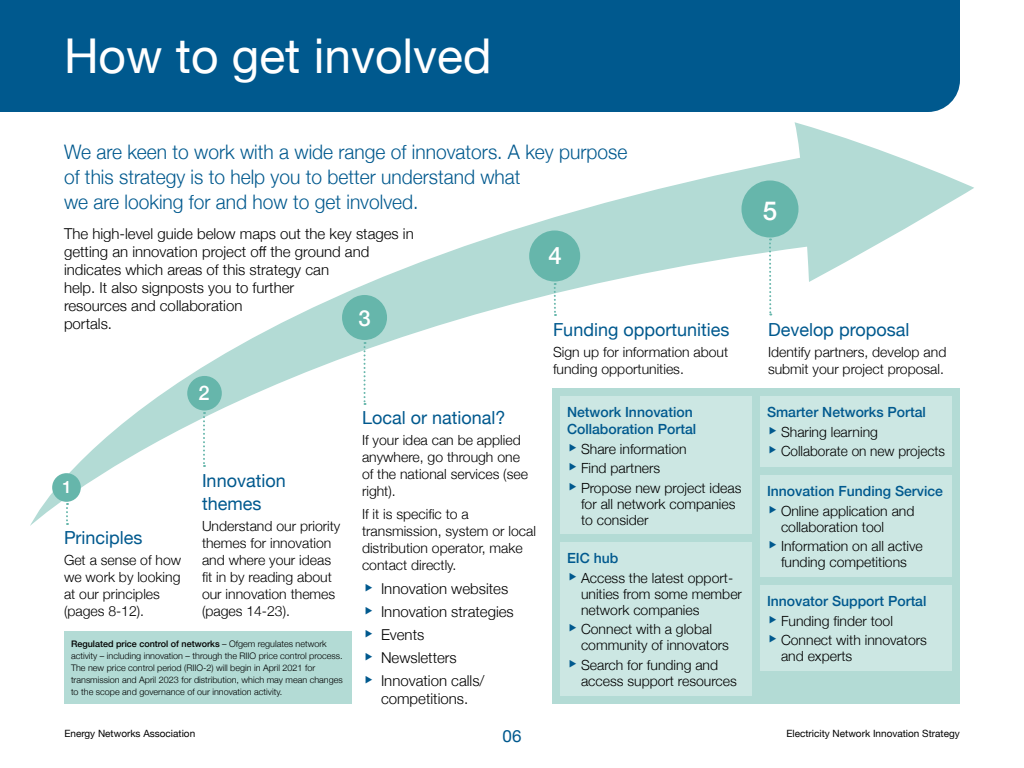
<style>
.page{position:relative;width:1024px;height:768px;background:#fff}
.page>*{position:absolute;margin:0;border:0;box-sizing:border-box;transform-origin:0 0}
.t1{font:48px "Helvetica Neue";color:#fff}
.t2{font:500 26px "Helvetica Neue";color:#fff}
.t3{font:500 24px "Helvetica Neue";color:#fff}
.t4{font:500 22px "Helvetica Neue";color:#fff}
.t5{font:300 20px/25px "Helvetica Neue";color:#00598e;scale:.96 1}
.t6{font:500 20px "Helvetica Neue";color:#fff}
.t7{font:18px/23px "Helvetica Neue";color:#00598e}
.t8{font:17px "Helvetica Neue";color:#00598e}
.t9{font:500 17px "Helvetica Neue";color:#fff}
.t10{font:300 15px/18px "Helvetica Neue";color:#000}
.t11{font:300 14px/17px "Helvetica Neue";color:#000}
.t12{font:500 14px/17px "Helvetica Neue";color:#00598e}
.t13{font:10px "Helvetica Neue";color:#000}
.t14{font:300 9px/12px "Helvetica Neue";color:#000}
.s1{font-weight:500}
</style>
<div class="page">
<svg style="left:30px;top:159px;width:765px;height:367px"></svg>
<svg style="left:795px;top:122px;width:179px;height:160px"></svg>
<div style="left:52px;top:473px;width:29px;height:29px;background:#66b6ab;border-radius:50%"></div>
<div style="left:187px;top:376px;width:35px;height:35px;background:#66b6ab;border-radius:50%"></div>
<div style="left:342px;top:295px;width:45px;height:45px;background:#66b6ab;border-radius:50%"></div>
<div style="left:529px;top:230px;width:51px;height:51px;background:#66b6ab;border-radius:50%"></div>
<div style="left:742px;top:180px;width:56px;height:58px;background:#66b6ab;border-radius:50%"></div>
<svg style="left:66px;top:503px;width:2px;height:22px"></svg>
<svg style="left:203px;top:412px;width:2px;height:55px"></svg>
<svg style="left:364px;top:342px;width:2px;height:63px"></svg>
<svg style="left:554px;top:283px;width:2px;height:33px"></svg>
<svg style="left:769px;top:238px;width:2px;height:78px"></svg>
<div style="left:552px;top:388px;width:408px;height:316px;background:#b3dbd5"></div>
<div style="left:760px;top:585px;width:192px;height:86px;background:#cce7e3"></div>
<div style="left:760px;top:475px;width:192px;height:102px;background:#cce7e3"></div>
<div style="left:760px;top:396px;width:192px;height:71px;background:#cce7e3"></div>
<div style="left:560px;top:542px;width:192px;height:154px;background:#cce7e3"></div>
<div style="left:560px;top:396px;width:192px;height:138px;background:#cce7e3"></div>
<div style="left:64px;top:631px;width:288px;height:73px;background:#b3dbd5"></div>
<div style="left:0;top:0;width:960px;height:112px;background:#00598e"></div>
<h1 class="t1" style="left:64px;top:21px;width:429px">How to get involved</h1>
<h3 class="t5" style="left:64px;top:138px;width:588px">We are keen to work with a wide range of innovators. A key purpose of this strategy is to help you to better understand what<br>we are looking for and how to get involved.</h3>
<p class="t10" style="left:64px;top:224px;width:351px">The high-level guide below maps out the key stages in getting an innovation project off the ground and indicates which areas of this strategy can<br>help. It also signposts you to further<br>resources and collaboration<br>portals.</p>
<h3 class="t3" style="left:548px;top:236px;width:15px">4</h3>
<h3 class="t4" style="left:358px;top:300px;width:14px">3</h3>
<p class="t7" style="left:553px;top:319px;width:178px">Funding opportunities</p>
<p class="t11" style="left:553px;top:342px;width:177px">Sign up for information about funding opportunities.</p>
<h3 class="t6" style="left:199px;top:377px;width:13px">2</h3>
<p class="t9" style="left:62px;top:473px;width:11px">1</p>
<p class="t7" style="left:64px;top:527px;width:80px">Principles</p>
<p class="t11" style="left:64px;top:550px;width:119px">Get a sense of how we work by looking at our principles (pages 8-12).</p>
<p class="t7" style="left:202px;top:470px;width:85px">Innovation themes</p>
<p class="t11" style="left:202px;top:516px;width:140px">Understand our priority themes for innovation and where your ideas fit in by reading about our innovation themes (pages 14-23).</p>
<p class="t14" style="left:71px;top:637px;width:273px"><span class="s1">Regulated price control of networks</span> – Ofgem regulates network activity – including innovation – through the RIIO price control process.<br>The new price control period (RIIO-2) will begin in April 2021 for transmission and April 2023 for distribution, which may mean changes to the scope and governance of our innovation activity.</p>
<p class="t7" style="left:362px;top:407px;width:145px">Local or national?</p>
<p class="t11" style="left:362px;top:430px;width:167px">If your idea can be applied anywhere, go through one of the national services (see right).</p>
<p class="t11" style="left:362px;top:504px;width:175px">If it is specific to a transmission, system or local distribution operator, make contact directly.</p>
<p class="t10" style="left:381px;top:576px;width:134px;line-height:23px">Innovation websites<br>Innovation strategies<br>Events<br>Newsletters<br>Innovation calls/</p>
<p class="t10" style="left:381px;top:689px;width:89px">competitions.</p>
<p class="t12" style="left:567px;top:402px;width:131px">Network Innovation<br>Collaboration Portal</p>
<p class="t11" style="left:581px;top:438px;width:162px;line-height:19.5px">Share information<br>Find partners<br>Propose new project ideas</p>
<p class="t11" style="left:581px;top:495px;width:156px;line-height:16px">for all network companies to consider</p>
<p class="t12" style="left:567px;top:548px;width:53px">EIC hub</p>
<p class="t11" style="left:581px;top:569px;width:163px;line-height:16px">Access the latest opport&shy;unities from some member network companies</p>
<p class="t11" style="left:581px;top:620px;width:150px;line-height:16px">Connect with a global community of innovators</p>
<p class="t11" style="left:581px;top:656px;width:157px;line-height:16px">Search for funding and access support resources</p>
<h2 class="t2" style="left:763px;top:190px;width:16px">5</h2>
<p class="t7" style="left:768px;top:319px;width:143px">Develop proposal</p>
<p class="t11" style="left:768px;top:342px;width:180px">Identify partners, develop and submit your project proposal.</p>
<p class="t12" style="left:767px;top:402px;width:160px">Smarter Networks Portal</p>
<p class="t11" style="left:781px;top:421px;width:165px;line-height:19.5px">Sharing learning<br>Collaborate on new projects</p>
<p class="t12" style="left:767px;top:481px;width:178px">Innovation Funding Service</p>
<p class="t11" style="left:781px;top:502px;width:135px;line-height:16px">Online application and collaboration tool</p>
<p class="t11" style="left:781px;top:537px;width:143px;line-height:16px">Information on all active funding competitions</p>
<p class="t12" style="left:767px;top:591px;width:161px">Innovator Support Portal</p>
<p class="t11" style="left:781px;top:610px;width:147px;line-height:19.5px">Funding finder tool<br>Connect with innovators</p>
<p class="t11" style="left:781px;top:647px;width:73px">and experts</p>
<p class="t13" style="left:64px;top:726px;width:132px">Energy Networks Association</p>
<p class="t8" style="left:503px;top:723px;width:20px">06</p>
<p class="t13" style="left:786px;top:726px;width:175px">Electricity Network Innovation Strategy</p>
</div>
